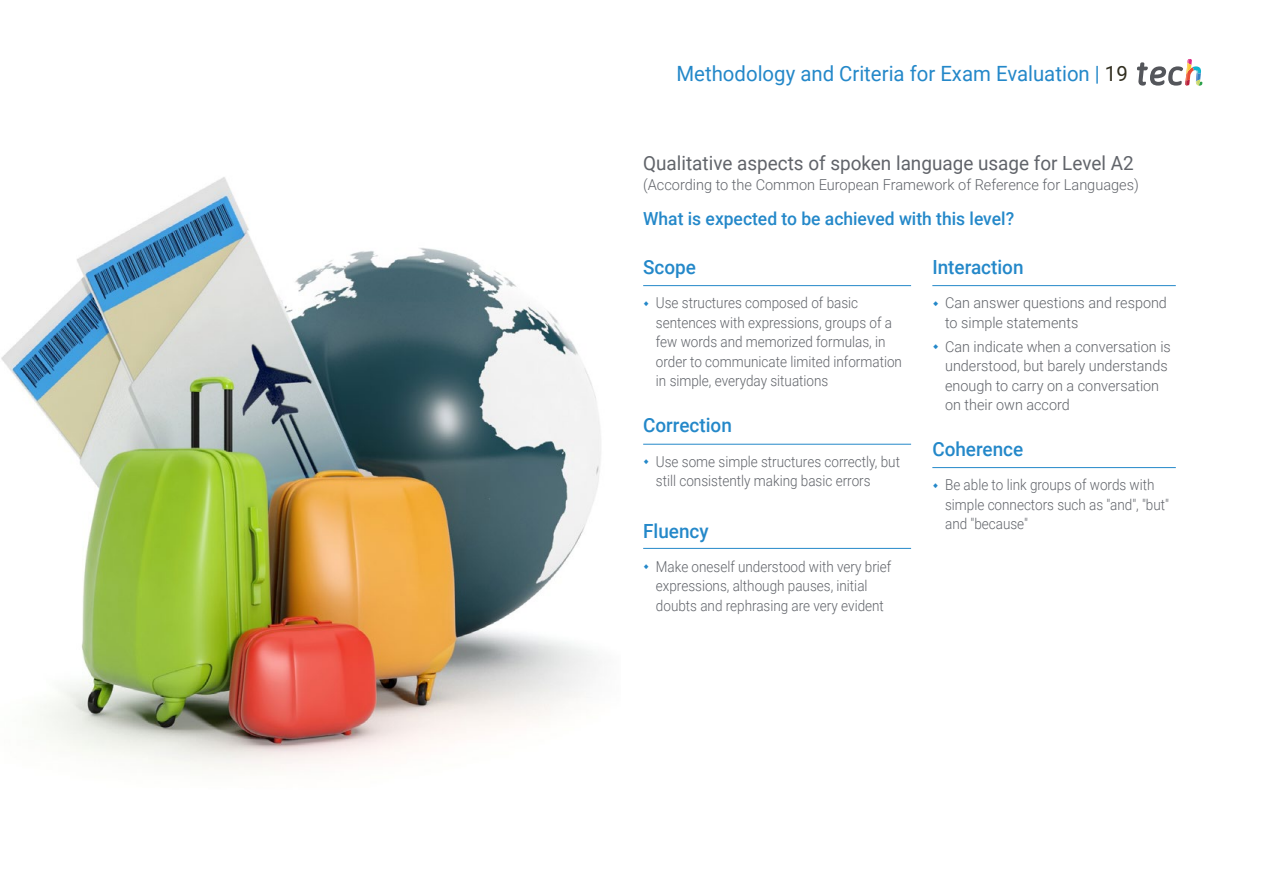
<style>
.page{position:relative;width:1263px;height:893px;background:#fff}
.page>*{position:absolute;margin:0;border:0;box-sizing:border-box;transform-origin:0 0}
.t1{font:21px "Roboto";color:#2488c9}
.t2{font:19.5px "Roboto";color:#61646a}
.t3{font:500 19.5px "Roboto";color:#2488c9}
.t4{font:500 18px "Roboto";color:#2488c9}
.t5{font:300 15px/19.5px "Roboto";color:#61646a;scale:.9 1}
.t6{font:300 15px/19.5px "Roboto";color:#61646a;scale:.96 1}
.t7{font:300 15px "Roboto";color:#61646a}
.s1{color:#312e20}
</style>
<div class="page">
<img style="left:1px;top:177px;width:600px;height:592px">
<svg style="left:1137px;top:59px;width:65px;height:27px"></svg>
<hr style="left:643px;top:285px;width:268px;height:1px;background:#2488c9">
<hr style="left:932px;top:285px;width:244px;height:1px;background:#2488c9">
<hr style="left:643px;top:444px;width:268px;height:1px;background:#2488c9">
<hr style="left:932px;top:467px;width:244px;height:1px;background:#2488c9">
<hr style="left:643px;top:548px;width:268px;height:1px;background:#2488c9">
<h1 class="t1" style="left:676px;top:59px;width:453px">Methodology and Criteria for Exam Evaluation | <span class="s1">19</span></h1>
<h2 class="t2" style="left:643px;top:149px;width:492px">Qualitative aspects of spoken language usage for Level A2</h2>
<p class="t7" style="left:643px;top:175px;width:497px">(According to the Common European Framework of Reference for Languages)</p>
<p class="t4" style="left:643px;top:206px;width:372px">What is expected to be achieved with this level?</p>
<h2 class="t3" style="left:643px;top:254px;width:54px">Scope</h2>
<p class="t5" style="left:656px;top:293px;width:275px">Use structures composed of basic sentences with expressions, groups of a few words and memorized formulas, in order to communicate limited information in simple, everyday situations</p>
<h2 class="t3" style="left:643px;top:412px;width:90px">Correction</h2>
<p class="t5" style="left:656px;top:451px;width:273px">Use some simple structures correctly, but still consistently making basic errors</p>
<h2 class="t3" style="left:643px;top:517px;width:67px">Fluency</h2>
<p class="t5" style="left:656px;top:556px;width:263px">Make oneself understood with very brief expressions, although pauses, initial doubts and rephrasing are very evident</p>
<h2 class="t3" style="left:932px;top:254px;width:93px">Interaction</h2>
<p class="t6" style="left:945px;top:293px;width:233px">Can answer questions and respond to simple statements</p>
<p class="t6" style="left:945px;top:336px;width:237px">Can indicate when a conversation is understood, but barely understands enough to carry on a conversation on their own accord</p>
<h2 class="t3" style="left:932px;top:436px;width:92px">Coherence</h2>
<p class="t5" style="left:945px;top:475px;width:250px">Be able to link groups of words with simple connectors such as "and", "but" and "because"</p>
</div>
